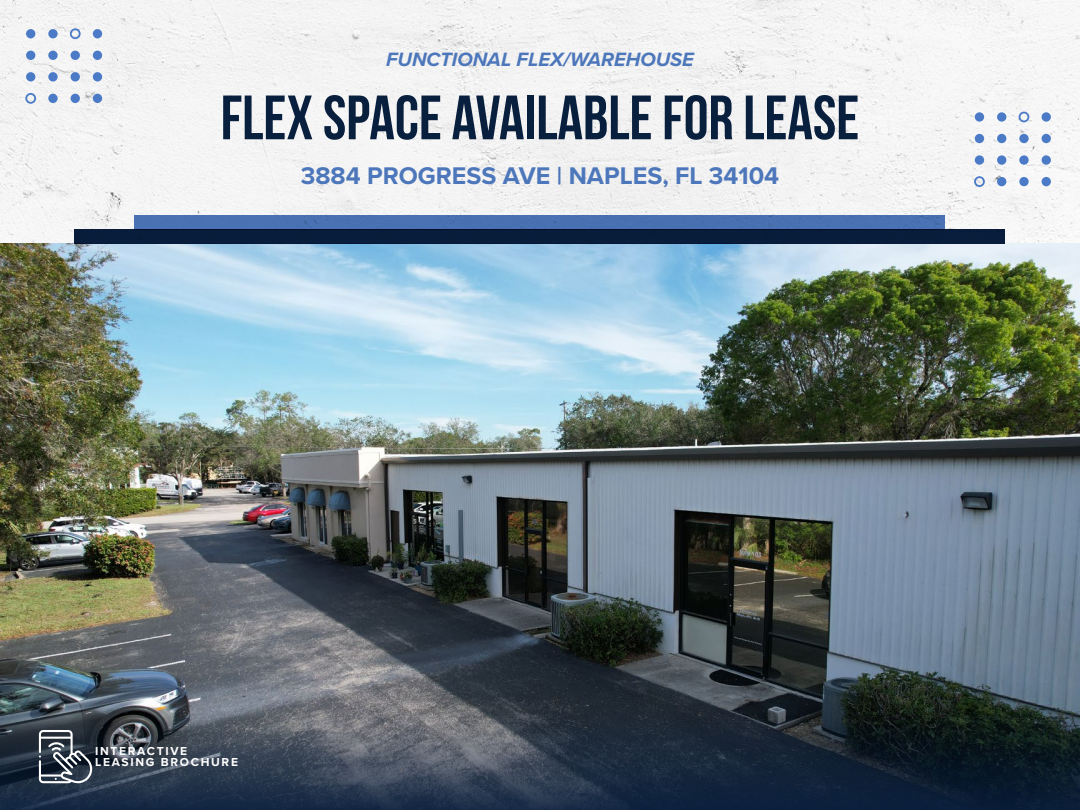
<style>
.page{position:relative;width:1080px;height:810px;background:#fff}
.page>*{position:absolute;margin:0;border:0;box-sizing:border-box;transform-origin:0 0}
.t1{font:700 62.5px "Bebas Neue";color:#091f3e}
.t2{font:700 25px "Proxima Nova";color:#4d77bb}
.t3{font:italic 700 20px "Proxima Nova";color:#4d77bb}
.t4{font:700 12px/11px "Proxima Nova";letter-spacing:.14em;color:#fff}
</style>
<div class="page">
<div style="left:0;top:0;width:1080px;height:243px;background:#f4f4f4"></div>
<img style="left:0;top:243px;width:1080px;height:468px">
<div style="left:74px;top:229px;width:931px;height:14px;background:#091f3e"></div>
<div style="left:135px;top:215px;width:810px;height:14px;background:#4972b3"></div>
<svg style="left:0;top:711px;width:1080px;height:99px;background:#293645"></svg>
<div style="left:26px;top:29px;width:9px;height:9px;background:#4b7bc7;border-radius:50%"></div>
<div style="left:26px;top:51px;width:9px;height:9px;background:#4b7bc7;border-radius:50%"></div>
<div style="left:26px;top:72px;width:9px;height:9px;background:#4b7bc7;border-radius:50%"></div>
<div style="left:25px;top:93px;width:11px;height:11px;border:2px solid #4b7bc7;border-radius:50%"></div>
<div style="left:48px;top:29px;width:10px;height:9px;background:#4b7bc7;border-radius:50%"></div>
<div style="left:48px;top:51px;width:10px;height:9px;background:#4b7bc7;border-radius:50%"></div>
<div style="left:48px;top:72px;width:10px;height:9px;background:#4b7bc7;border-radius:50%"></div>
<div style="left:48px;top:94px;width:10px;height:9px;background:#4b7bc7;border-radius:50%"></div>
<div style="left:70px;top:28px;width:11px;height:11px;border:2px solid #4b7bc7;border-radius:50%"></div>
<div style="left:71px;top:51px;width:9px;height:9px;background:#4b7bc7;border-radius:50%"></div>
<div style="left:71px;top:72px;width:9px;height:9px;background:#4b7bc7;border-radius:50%"></div>
<div style="left:71px;top:94px;width:9px;height:9px;background:#4b7bc7;border-radius:50%"></div>
<div style="left:93px;top:29px;width:9px;height:9px;background:#4b7bc7;border-radius:50%"></div>
<div style="left:93px;top:51px;width:9px;height:9px;background:#4b7bc7;border-radius:50%"></div>
<div style="left:93px;top:72px;width:9px;height:9px;background:#4b7bc7;border-radius:50%"></div>
<div style="left:93px;top:94px;width:9px;height:9px;background:#4b7bc7;border-radius:50%"></div>
<div style="left:975px;top:112px;width:9px;height:10px;background:#4b7bc7;border-radius:50%"></div>
<div style="left:975px;top:134px;width:9px;height:9px;background:#4b7bc7;border-radius:50%"></div>
<div style="left:975px;top:155px;width:9px;height:10px;background:#4b7bc7;border-radius:50%"></div>
<div style="left:974px;top:176px;width:11px;height:11px;border:2px solid #4b7bc7;border-radius:50%"></div>
<div style="left:997px;top:112px;width:9px;height:10px;background:#4b7bc7;border-radius:50%"></div>
<div style="left:997px;top:134px;width:9px;height:9px;background:#4b7bc7;border-radius:50%"></div>
<div style="left:997px;top:155px;width:9px;height:10px;background:#4b7bc7;border-radius:50%"></div>
<div style="left:997px;top:177px;width:9px;height:9px;background:#4b7bc7;border-radius:50%"></div>
<div style="left:1019px;top:112px;width:10px;height:10px;border:2px solid #4b7bc7;border-radius:50%"></div>
<div style="left:1019px;top:134px;width:10px;height:9px;background:#4b7bc7;border-radius:50%"></div>
<svg style="left:1019px;top:155px;width:10px;height:10px"></svg>
<div style="left:1019px;top:177px;width:10px;height:9px;background:#4b7bc7;border-radius:50%"></div>
<div style="left:1042px;top:112px;width:9px;height:10px;background:#4b7bc7;border-radius:50%"></div>
<div style="left:1042px;top:134px;width:9px;height:9px;background:#4b7bc7;border-radius:50%"></div>
<div style="left:1042px;top:155px;width:9px;height:10px;background:#4b7bc7;border-radius:50%"></div>
<div style="left:1042px;top:177px;width:9px;height:9px;background:#4b7bc7;border-radius:50%"></div>
<svg style="left:39px;top:730px;width:53px;height:53px"></svg>
<p class="t3" style="left:386px;top:45px;width:309px">FUNCTIONAL FLEX/WAREHOUSE</p>
<h1 class="t1" style="left:221px;top:83px;width:640px">FLEX SPACE AVAILABLE FOR LEASE</h1>
<p class="t2" style="left:301px;top:157px;width:480px">3884 PROGRESS AVE | NAPLES, FL 34104</p>
<p class="t4" style="left:95px;top:745px;width:144px">INTERACTIVE<br>LEASING BROCHURE</p>
</div>
